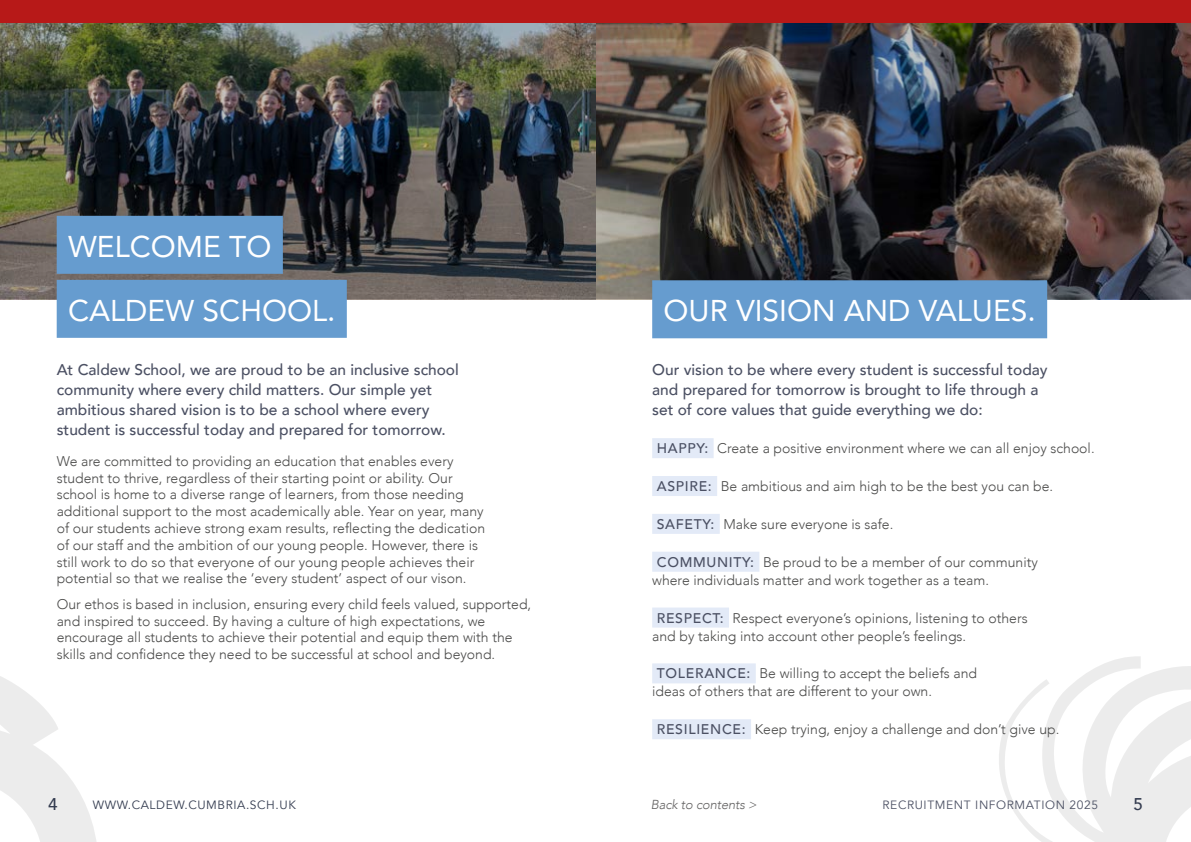
<style>
.page{position:relative;width:1191px;height:842px;background:#fff}
.page>*{position:absolute;margin:0;border:0;box-sizing:border-box;transform-origin:0 0}
.t1{font:30px/64px "Avenir";color:#fff}
.t2{font:500 17px "Avenir";color:#343c50}
.t3{font:500 15.5px/20px "Avenir";color:#4b5063}
.t4{font:300 14px/16.8px "Avenir";color:#4a4a49}
.t5{font:italic 300 13px "Avenir";letter-spacing:-.01em;color:#646363}
.t6{font:12px "Avenir";letter-spacing:.05em;color:#4b5063}
.t7{font:12px "Avenir";letter-spacing:.05em;color:#343c50}
.s1{font-weight:500;color:#4b5063}
</style>
<div class="page">
<img style="left:0;top:23px;width:1191px;height:276px">
<div style="left:652px;top:280px;width:395px;height:58px;background:#669ccf"></div>
<div style="left:652px;top:438px;width:61px;height:20px;background:#e3eaf7"></div>
<div style="left:652px;top:476px;width:65px;height:20px;background:#e3eaf7"></div>
<div style="left:652px;top:514px;width:67px;height:20px;background:#e3eaf7"></div>
<div style="left:652px;top:552px;width:107px;height:20px;background:#e3eaf7"></div>
<div style="left:652px;top:607px;width:77px;height:20px;background:#e3eaf7"></div>
<div style="left:652px;top:663px;width:104px;height:20px;background:#e3eaf7"></div>
<div style="left:652px;top:719px;width:99px;height:20px;background:#e3eaf7"></div>
<div style="left:57px;top:216px;width:226px;height:58px;background:#669ccf"></div>
<div style="left:57px;top:280px;width:290px;height:58px;background:#669ccf"></div>
<svg style="left:0;top:676px;width:96px;height:166px;fill:#ececec"></svg>
<svg style="left:999px;top:656px;width:192px;height:186px"></svg>
<div style="left:0;top:0;width:595px;height:23px;background:#b71918"></div>
<div style="left:595px;top:0;width:596px;height:23px;background:#b71918"></div>
<h1 class="t1" style="left:68px;top:213px;width:269px">WELCOME TO<br>CALDEW SCHOOL.</h1>
<p class="t3" style="left:57px;top:359px;width:404px">At Caldew School, we are proud to be an inclusive school community where every child matters. Our simple yet ambitious shared vision is to be a school where every student is successful today and prepared for tomorrow.</p>
<p class="t4" style="left:57px;top:453px;width:430px">We are committed to providing an education that enables every student to thrive, regardless of their starting point or ability. Our school is home to a diverse range of learners, from those needing additional support to the most academically able. Year on year, many of our students achieve strong exam results, reflecting the dedication of our staff and the ambition of our young people. However, there is still work to do so that everyone of our young people achieves their potential so that we realise the ‘every student’ aspect of our vison.</p>
<p class="t4" style="left:57px;top:595px;width:476px">Our ethos is based in inclusion, ensuring every child feels valued, supported, and inspired to succeed. By having a culture of high expectations, we encourage all students to achieve their potential and equip them with the skills and confidence they need to be successful at school and beyond.</p>
<h1 class="t1" style="left:663px;top:278px;width:374px">OUR VISION AND VALUES.</h1>
<p class="t3" style="left:652px;top:359px;width:397px">Our vision to be where every student is successful today and prepared for tomorrow is brought to life through a set of core values that guide everything we do:</p>
<p class="t4" style="left:657px;top:440px;width:439px"><span class="s1">HAPPY:</span> Create a positive environment where we can all enjoy school.</p>
<p class="t4" style="left:657px;top:478px;width:398px"><span class="s1">ASPIRE:</span> Be ambitious and aim high to be the best you can be.</p>
<p class="t4" style="left:657px;top:516px;width:238px"><span class="s1">SAFETY:</span> Make sure everyone is safe.</p>
<p class="t4" style="left:652px;top:553px;width:387px;line-height:18px;text-indent:5px"><span class="s1">COMMUNITY:</span> Be proud to be a member of our community where individuals matter and work together as a team.</p>
<p class="t4" style="left:652px;top:609px;width:377px;line-height:18px;text-indent:5px"><span class="s1">RESPECT:</span> Respect everyone’s opinions, listening to others and by taking into account other people’s feelings.</p>
<p class="t4" style="left:652px;top:665px;width:326px;line-height:18px;text-indent:5px"><span class="s1">TOLERANCE:</span> Be willing to accept the beliefs and ideas of others that are different to your own.</p>
<p class="t4" style="left:657px;top:721px;width:404px"><span class="s1">RESILIENCE:</span> Keep trying, enjoy a challenge and don’t give up.</p>
<p class="t2" style="left:48px;top:789px;width:11px">4</p>
<p class="t7" style="left:93px;top:798px;width:204px">WWW.CALDEW.CUMBRIA.SCH.UK</p>
<p class="t6" style="left:882px;top:798px;width:217px">RECRUITMENT INFORMATION 2025</p>
<p class="t2" style="left:1133px;top:789px;width:11px">5</p>
<p class="t5" style="left:651px;top:797px;width:108px">Back to contents &gt;</p>
</div>
